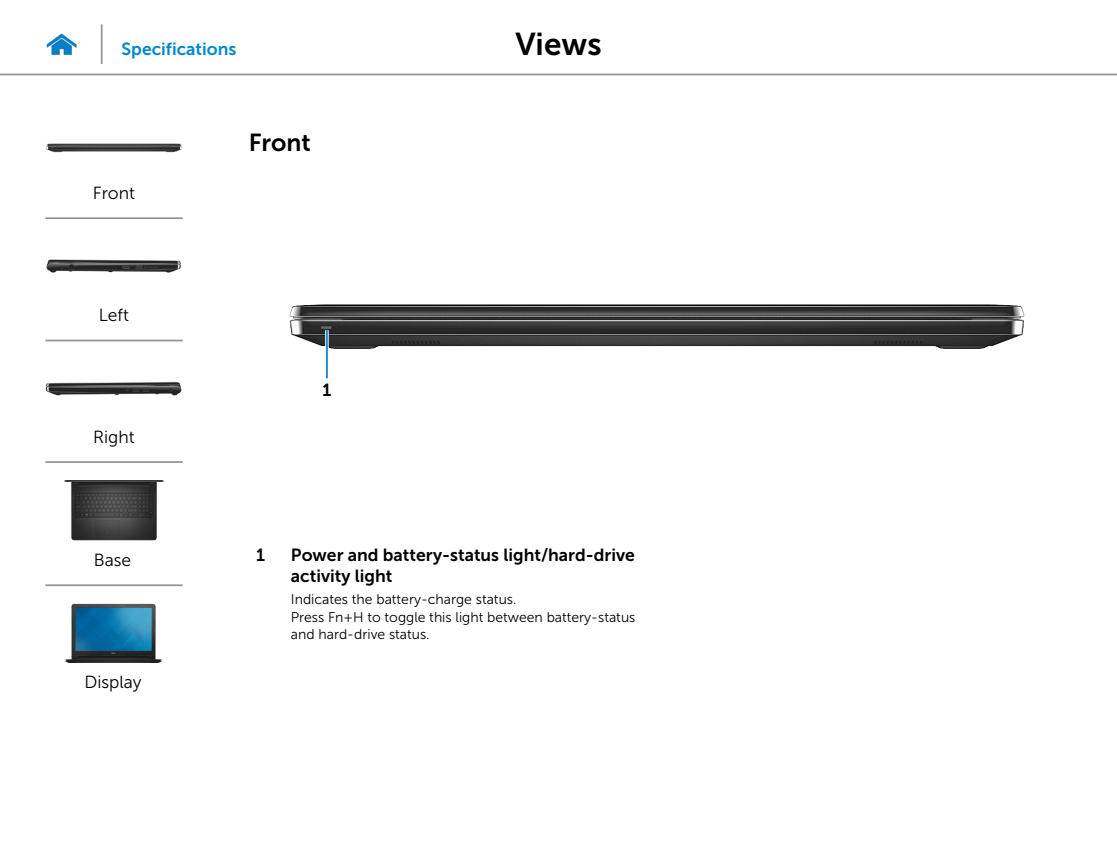
<style>
.page{position:relative;width:1117px;height:844px;background:#fff}
.page>*{position:absolute;margin:0;border:0;box-sizing:border-box;transform-origin:0 0}
.Head1{font:31.5px "Museo Sans For Dell 700";color:#000}
.Head2{font:24.5px "Museo Sans For Dell 700";color:#000}
.Callout_Head{font:17.5px/21px "Museo Sans For Dell 700";color:#000}
.Image_Title{font:17.5px "Museo Sans For Dell 300";color:#000}
.Hyperlink{font:17.5px "Museo Sans For Dell 700";color:#0087cc}
.Callout-L{font:17.5px "Museo Sans For Dell 700";color:#000}
.Callout_description{font:14px/17.5px "Museo Sans For Dell 300";color:#000}
</style>
<div class="page">
<hr style="left:0;top:74px;width:1116px;height:1px;background:#939598">
<img style="left:46px;top:33px;width:31px;height:23px">
<img style="left:289px;top:304px;width:736px;height:45px">
<hr style="left:325px;top:330px;width:3px;height:48px;background:#fff">
<hr style="left:326px;top:330px;width:2px;height:48px;background:#0087cc">
<hr style="left:101px;top:24px;width:2px;height:40px;background:#939598">
<img style="left:46px;top:143px;width:136px;height:10px">
<img style="left:46px;top:259px;width:135px;height:14px">
<img style="left:45px;top:381px;width:137px;height:15px">
<img style="left:64px;top:480px;width:100px;height:60px">
<img style="left:65px;top:603px;width:98px;height:59px">
<hr style="left:45px;top:217px;width:138px;height:2px;background:#939598">
<hr style="left:45px;top:339px;width:138px;height:2px;background:#939598">
<hr style="left:45px;top:461px;width:138px;height:2px;background:#939598">
<hr style="left:45px;top:584px;width:138px;height:2px;background:#939598">
<p class="Hyperlink" style="left:122px;top:39px;width:116px">Specifications</p>
<p class="Head1" style="left:515px;top:26px;width:88px">Views</p>
<p class="Image_Title" style="left:93px;top:183px;width:44px">Front</p>
<p class="Image_Title" style="left:99px;top:305px;width:32px">Left</p>
<p class="Image_Title" style="left:93px;top:428px;width:43px">Right</p>
<p class="Image_Title" style="left:94px;top:550px;width:39px">Base</p>
<p class="Image_Title" style="left:84px;top:672px;width:59px">Display</p>
<p class="Head2" style="left:249px;top:128px;width:63px">Front</p>
<p class="Callout-L" style="left:322px;top:380px;width:10px">1</p>
<p class="Callout_Head" style="left:256px;top:544px;width:10px">1</p>
<p class="Callout_Head" style="left:291px;top:544px;width:345px">Power and battery-status light/hard-drive activity light</p>
<p class="Callout_description" style="left:291px;top:590px;width:346px">Indicates the battery- charge status.<br>Press Fn+H to toggle this light between battery- status and hard- drive status.</p>
</div>
